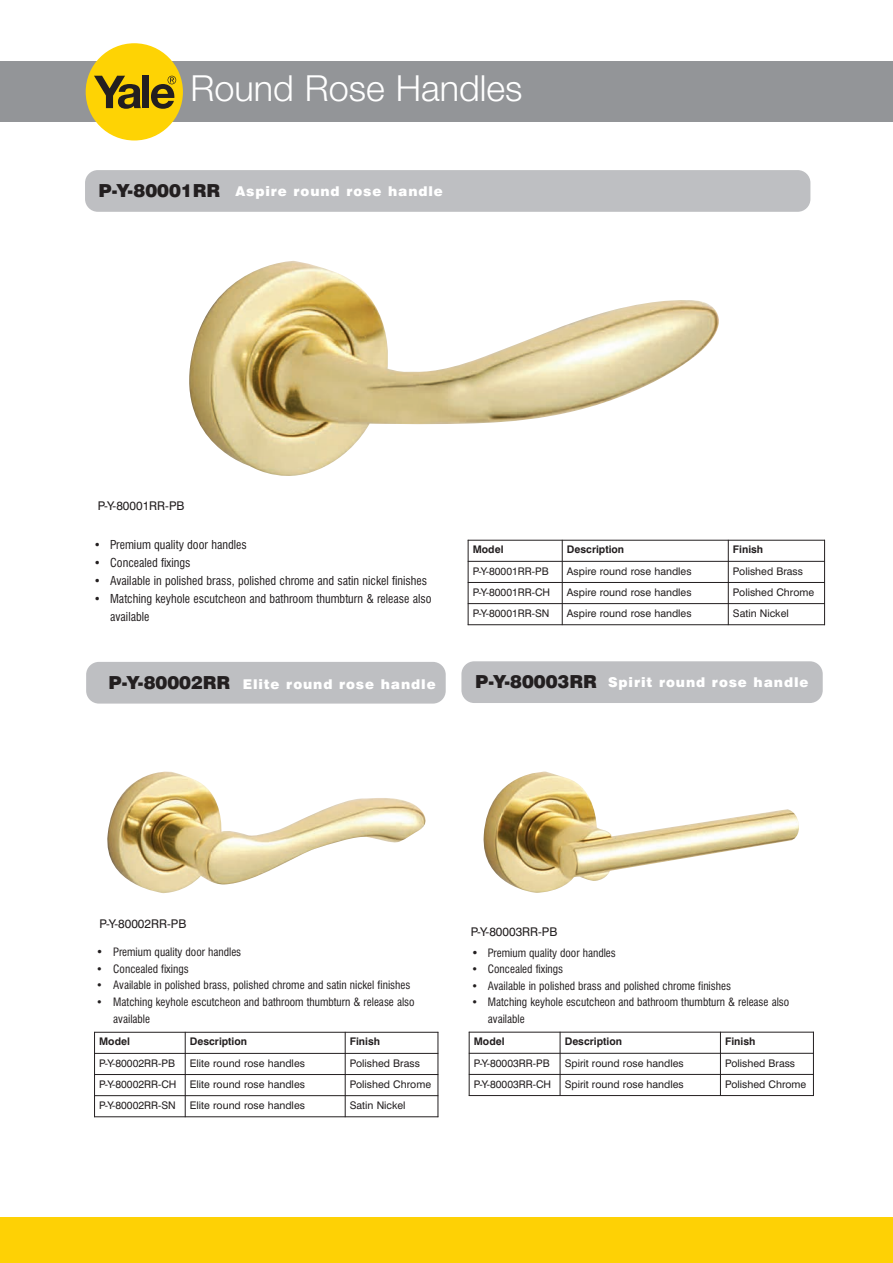
<style>
.page{position:relative;width:893px;height:1263px;background:#fff}
.page>*{position:absolute;margin:0;border:0;box-sizing:border-box;transform-origin:0 0}
.t1{font:300 36px "Helvetica Neue";color:#fff}
.t2{font:900 13.5px "Swiss 721 BT";letter-spacing:.065em;color:#fff}
.t3{font:condensed 12px/18px "Swiss 721 BT";color:#231f20}
.t4{font:12px "Swiss 721 BT";color:#231f20}
.t5{font:condensed 11.25px/16.5px "Swiss 721 BT";color:#231f20}
.t6{font:10.5px "Swiss 721 BT";color:#231f20}
.t7{font:700 10.5px "Swiss 721 BT";color:#231f20}
.s1{font-size:18px;color:#231f20}
.s2{font-size:12px}
</style>
<div class="page">
<div style="left:85px;top:170px;width:725px;height:42px;background:#bebfc2;border-radius:13px"></div>
<hr style="left:468px;top:540px;width:1px;height:85px;background:#231f20">
<hr style="left:562px;top:540px;width:1px;height:85px;background:#231f20">
<hr style="left:728px;top:540px;width:1px;height:85px;background:#231f20">
<hr style="left:824px;top:540px;width:1px;height:85px;background:#231f20">
<hr style="left:468px;top:540px;width:357px;height:1px;background:#231f20">
<hr style="left:468px;top:561px;width:357px;height:1px;background:#231f20">
<hr style="left:468px;top:582px;width:357px;height:1px;background:#231f20">
<hr style="left:468px;top:603px;width:357px;height:1px;background:#231f20">
<hr style="left:468px;top:624px;width:357px;height:1px;background:#231f20">
<div style="left:86px;top:662px;width:360px;height:42px;background:#bebfc2;border-radius:13px"></div>
<hr style="left:94px;top:1032px;width:1px;height:85px;background:#231f20">
<hr style="left:185px;top:1032px;width:1px;height:85px;background:#231f20">
<hr style="left:345px;top:1032px;width:1px;height:85px;background:#231f20">
<hr style="left:438px;top:1032px;width:1px;height:85px;background:#231f20">
<hr style="left:94px;top:1032px;width:344px;height:1px;background:#231f20">
<hr style="left:94px;top:1053px;width:344px;height:1px;background:#231f20">
<hr style="left:94px;top:1074px;width:344px;height:1px;background:#231f20">
<hr style="left:94px;top:1095px;width:344px;height:1px;background:#231f20">
<hr style="left:94px;top:1116px;width:344px;height:1px;background:#231f20">
<div style="left:461px;top:661px;width:362px;height:42px;background:#bebfc2;border-radius:13px"></div>
<img style="left:189px;top:261px;width:530px;height:215px">
<img style="left:107px;top:771px;width:319px;height:122px">
<img style="left:483px;top:771px;width:316px;height:122px">
<hr style="left:469px;top:1032px;width:1px;height:64px;background:#231f20">
<hr style="left:560px;top:1032px;width:1px;height:64px;background:#231f20">
<hr style="left:720px;top:1032px;width:1px;height:64px;background:#231f20">
<hr style="left:813px;top:1032px;width:1px;height:64px;background:#231f20">
<hr style="left:469px;top:1032px;width:345px;height:1px;background:#231f20">
<hr style="left:469px;top:1053px;width:345px;height:1px;background:#231f20">
<hr style="left:469px;top:1074px;width:345px;height:1px;background:#231f20">
<hr style="left:469px;top:1095px;width:345px;height:1px;background:#231f20">
<div style="left:0;top:61px;width:893px;height:61px;background:#939598"></div>
<div style="left:86px;top:43px;width:97px;height:97px;background:#fed304;border-radius:50%"></div>
<svg style="left:94px;top:76px;width:47px;height:33px"></svg>
<div style="left:143px;top:76px;width:6px;height:32px;background:#231f20"></div>
<svg style="left:151px;top:76px;width:25px;height:33px"></svg>
<div style="left:0;top:1218px;width:893px;height:45px;background:#fed105"></div>
<h1 class="t1" style="left:190px;top:75px;width:334px">Round Rose Handles</h1>
<p class="t2" style="left:98px;top:186px;width:346px"><span class="s1">P-Y-80001RR</span> Aspire round rose handle</p>
<p class="t4" style="left:98px;top:502px;width:88px">P-Y-80001RR-PB</p>
<p class="t3" style="left:94px;top:537px;width:154px">• Premium quality door handles</p>
<p class="t3" style="left:94px;top:555px;width:98px">• Concealed fixings</p>
<p class="t3" style="left:94px;top:573px;width:335px">• Available in polished brass, polished chrome and satin nickel finishes</p>
<p class="t3" style="left:110px;top:591px;width:323px;text-indent:-16px">• Matching keyhole escutcheon and bathroom thumbturn &amp; release also available</p>
<p class="t2" style="left:109px;top:679px;width:329px"><span class="s1">P-Y-80002RR</span> Elite round rose handle</p>
<p class="t7" style="left:473px;top:546px;width:32px">Model</p>
<p class="t7" style="left:567px;top:546px;width:59px">Description</p>
<p class="t7" style="left:733px;top:546px;width:32px">Finish</p>
<p class="t6" style="left:473px;top:567px;width:77px">P-Y-80001RR-PB</p>
<p class="t6" style="left:567px;top:567px;width:126px">Aspire round rose handles</p>
<p class="t6" style="left:733px;top:567px;width:72px">Polished Brass</p>
<p class="t6" style="left:473px;top:588px;width:79px">P-Y-80001RR-CH</p>
<p class="t6" style="left:567px;top:588px;width:126px">Aspire round rose handles</p>
<p class="t6" style="left:733px;top:588px;width:83px">Polished Chrome</p>
<p class="t6" style="left:473px;top:609px;width:78px">P-Y-80001RR-SN</p>
<p class="t6" style="left:567px;top:609px;width:126px">Aspire round rose handles</p>
<p class="t6" style="left:733px;top:609px;width:57px">Satin Nickel</p>
<p class="t2" style="left:475px;top:677px;width:335px"><span class="s1">P-Y-80003RR</span> Spirit round rose handle</p>
<p class="t4" style="left:100px;top:919px;width:88px">P-Y-80002RR-PB</p>
<p class="t5" style="left:96px;top:945px;width:146px"><span class="s2">•</span> Premium quality door handles</p>
<p class="t5" style="left:96px;top:961px;width:94px">• Concealed fixings</p>
<p class="t5" style="left:96px;top:978px;width:316px">• Available in polished brass, polished chrome and satin nickel finishes</p>
<p class="t5" style="left:113px;top:994px;width:303px;text-indent:-17px">• Matching keyhole escutcheon and bathroom thumbturn &amp; release also available</p>
<p class="t7" style="left:99px;top:1038px;width:32px">Model</p>
<p class="t7" style="left:190px;top:1038px;width:59px">Description</p>
<p class="t7" style="left:350px;top:1038px;width:32px">Finish</p>
<p class="t6" style="left:99px;top:1059px;width:77px">P-Y-80002RR-PB</p>
<p class="t6" style="left:190px;top:1059px;width:117px">Elite round rose handles</p>
<p class="t6" style="left:350px;top:1059px;width:72px">Polished Brass</p>
<p class="t6" style="left:99px;top:1080px;width:79px">P-Y-80002RR-CH</p>
<p class="t6" style="left:190px;top:1080px;width:117px">Elite round rose handles</p>
<p class="t6" style="left:350px;top:1080px;width:83px">Polished Chrome</p>
<p class="t6" style="left:99px;top:1101px;width:78px">P-Y-80002RR-SN</p>
<p class="t6" style="left:190px;top:1101px;width:117px">Elite round rose handles</p>
<p class="t6" style="left:350px;top:1101px;width:57px">Satin Nickel</p>
<p class="t4" style="left:471px;top:927px;width:88px">P-Y-80003RR-PB</p>
<p class="t5" style="left:472px;top:945px;width:146px"><span class="s2">•</span> Premium quality door handles</p>
<p class="t5" style="left:472px;top:962px;width:93px">• Concealed fixings</p>
<p class="t5" style="left:472px;top:978px;width:261px">• Available in polished brass and polished chrome finishes</p>
<p class="t5" style="left:488px;top:995px;width:303px;text-indent:-16px">• Matching keyhole escutcheon and bathroom thumbturn &amp; release also available</p>
<p class="t7" style="left:474px;top:1038px;width:32px">Model</p>
<p class="t7" style="left:565px;top:1038px;width:59px">Description</p>
<p class="t7" style="left:725px;top:1038px;width:32px">Finish</p>
<p class="t6" style="left:474px;top:1059px;width:77px">P-Y-80003RR-PB</p>
<p class="t6" style="left:565px;top:1059px;width:121px">Spirit round rose handles</p>
<p class="t6" style="left:725px;top:1059px;width:72px">Polished Brass</p>
<p class="t6" style="left:474px;top:1080px;width:79px">P-Y-80003RR-CH</p>
<p class="t6" style="left:565px;top:1080px;width:121px">Spirit round rose handles</p>
<p class="t6" style="left:725px;top:1080px;width:83px">Polished Chrome</p>
</div>
